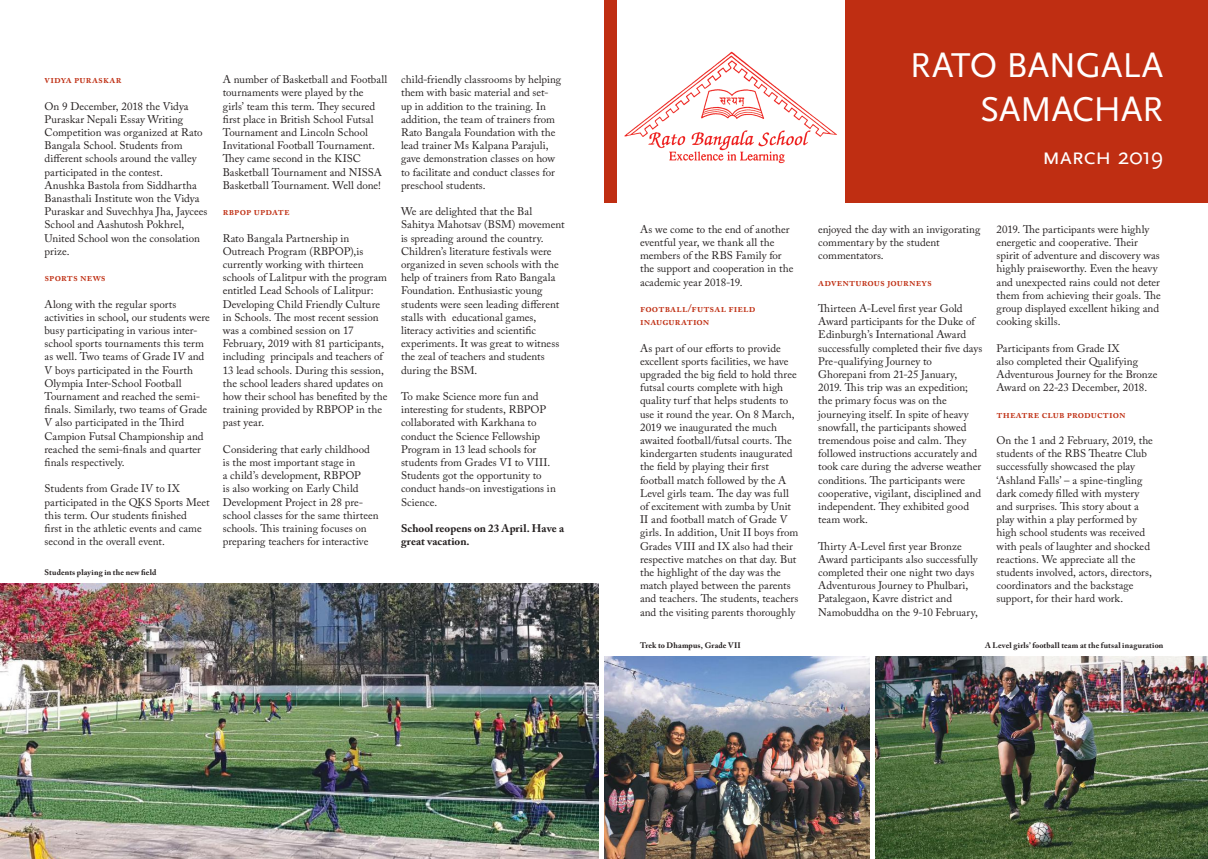
<style>
.page{position:relative;width:1208px;height:859px;background:#fff}
.page>*{position:absolute;margin:0;border:0;box-sizing:border-box;transform-origin:0 0}
.t1{font:36px/43.2px "Scala Sans Pro";letter-spacing:-.005em;color:#fff;text-align:right}
.t2{font:24px "Scala Sans Pro";letter-spacing:-.025em;color:#fff}
.t3{font:11px/13.2px "Adobe Caslon Pro";color:#241f1f}
.t4{font:600 11px/13.2px "Adobe Caslon Pro";letter-spacing:.01em;color:#bf2e12}
.t5{font:700 11px/13.2px "Adobe Caslon Pro";letter-spacing:.005em;color:#241f1f}
.t6{font:700 8px "Adobe Caslon Pro";letter-spacing:.015em;color:#241f1f}
</style>
<div class="page">
<img style="left:0;top:584px;width:598px;height:275px">
<div style="left:845px;top:0;width:363px;height:203px;background:#bf2e12"></div>
<div style="left:604px;top:0;width:13px;height:203px;background:#bf2e12"></div>
<img style="left:624px;top:51px;width:213px;height:112px">
<img style="left:604px;top:656px;width:266px;height:203px">
<img style="left:875px;top:656px;width:333px;height:203px">
<p class="t4" style="left:45px;top:73px;width:78px">vidya puraskar</p>
<p class="t3" style="left:45px;top:99px;width:164px">On 9 December, 2018 the Vidya<br>Puraskar Nepali Essay Writing<br>Competition was organized at Rato<br>Bangala School. Students from different schools around the valley participated in the contest.<br>Anushka Bastola from Siddhartha<br>Banasthali Institute won the Vidya<br>Puraskar and Suvechhya Jha, Jaycees<br>School and Aashutosh Pokhrel,<br>United School won the consolation prize.</p>
<p class="t4" style="left:45px;top:271px;width:63px">sports news</p>
<p class="t3" style="left:45px;top:297px;width:167px">Along with the regular sports activities in school, our students were busy participating in various inter&shy;school sports tournaments this term as well. Two teams of Grade IV and V boys participated in the Fourth Olympia Inter-School Football Tournament and reached the semi&shy;finals. Similarly, two teams of Grade V also participated in the Third Campion Futsal Championship and reached the semi-finals and quarter finals respectively.</p>
<p class="t3" style="left:45px;top:482px;width:167px">Students from Grade IV to IX participated in the QKS Sports Meet this term. Our students finished<br>first in the athletic events and came second in the overall event.</p>
<p class="t6" style="left:45px;top:567px;width:113px">Students playing in the new field</p>
<p class="t3" style="left:223px;top:73px;width:166px">A number of Basketball and Football tournaments were played by the girls’ team this term. They secured first place in British School Futsal Tournament and Lincoln School Invitational Football Tournament.<br>They came second in the KISC Basketball Tournament and NISSA Basketball Tournament. Well done!</p>
<p class="t4" style="left:223px;top:205px;width:68px">rbpop update</p>
<p class="t3" style="left:223px;top:231px;width:166px">Rato Bangala Partnership in<br>Outreach Program (RBPOP),is currently working with thirteen schools of Lalitpur with the program entitled Lead Schools of Lalitpur:<br>Developing Child Friendly Culture in Schools. The most recent session was a combined session on 17<br>February, 2019 with 81 participants, including principals and teachers of<br>13 lead schools. During this session, the school leaders shared updates on how their school has benefited by the training provided by RBPOP in the past year.</p>
<p class="t3" style="left:223px;top:442px;width:157px">Considering that early childhood is the most important stage in<br>a child’s development, RBPOP<br>is also working on Early Child<br>Development Project in 28 pre&shy;school classes for the same thirteen schools. This training focuses on preparing teachers for interactive</p>
<p class="t3" style="left:401px;top:73px;width:162px">child-friendly classrooms by helping them with basic material and set&shy;up in addition to the training. In addition, the team of trainers from Rato Bangala Foundation with the lead trainer Ms Kalpana Parajuli, gave demonstration classes on how to facilitate and conduct classes for preschool students.</p>
<p class="t3" style="left:401px;top:205px;width:165px">We are delighted that the Bal<br>Sahitya Mahotsav (BSM) movement is spreading around the country.<br>Children’s literature festivals were organized in seven schools with the help of trainers from Rato Bangala<br>Foundation. Enthusiastic young students were seen leading different stalls with educational games, literacy activities and scientific experiments. It was great to witness the zeal of teachers and students during the BSM.</p>
<p class="t3" style="left:401px;top:390px;width:156px">To make Science more fun and interesting for students, RBPOP collaborated with Karkhana to conduct the Science Fellowship<br>Program in 13 lead schools for students from Grades VI to VIII.<br>Students got the opportunity to conduct hands-on investigations in<br>Science.</p>
<p class="t5" style="left:401px;top:522px;width:165px">School reopens on 23 April. Have a great vacation.</p>
<h1 class="t1" style="left:910px;top:44px;width:255px">RATO BANGALA<br>SAMACHAR</h1>
<h2 class="t2" style="left:1042px;top:142px;width:123px">march 2019</h2>
<p class="t3" style="left:640px;top:222px;width:155px">As we come to the end of another eventful year, we thank all the members of the RBS Family for the support and cooperation in the academic year 2018-19.</p>
<p class="t4" style="left:640px;top:302px;width:117px">football/futsal field inauguration</p>
<p class="t3" style="left:640px;top:341px;width:160px">As part of our efforts to provide excellent sports facilities, we have upgraded the big field to hold three futsal courts complete with high quality turf that helps students to use it round the year. On 8 March, 2019 we inaugurated the much awaited football/futsal courts. The kindergarten students inaugurated the field by playing their first football match followed by the A Level girls team. The day was full of excitement with zumba by Unit II and football match of Grade V girls. In addition, Unit II boys from Grades VIII and IX also had their respective matches on that day. But the highlight of the day was the match played between the parents and teachers. The students, teachers and the visiting parents thoroughly</p>
<p class="t3" style="left:818px;top:222px;width:164px">enjoyed the day with an invigorating commentary by the student commentators.</p>
<p class="t4" style="left:818px;top:275px;width:115px">adventurous journeys</p>
<p class="t3" style="left:818px;top:302px;width:166px">Thirteen A-Level first year Gold Award participants for the Duke of Edinburgh’s International Award successfully completed their five days Pre-qualifying Journey to Ghorepani from 21-25 January, 2019. This trip was an expedition; the primary focus was on the journeying itself. In spite of heavy snowfall, the participants showed tremendous poise and calm. They followed instructions accurately and took care during the adverse weather conditions. The participants were cooperative, vigilant, disciplined and independent. They exhibited good team work.</p>
<p class="t3" style="left:818px;top:539px;width:161px">Thirty A-Level first year Bronze Award participants also successfully completed their one night two days Adventurous Journey to Phulbari, Patalegaon, Kavre district and Namobuddha on the 9-10 February,</p>
<p class="t3" style="left:996px;top:222px;width:166px">2019. The participants were highly energetic and cooperative. Their spirit of adventure and discovery was highly praiseworthy. Even the heavy and unexpected rains could not deter them from achieving their goals. The group displayed excellent hiking and cooking skills.</p>
<p class="t3" style="left:996px;top:341px;width:163px">Participants from Grade IX<br>also completed their Qualifying<br>Adventurous Journey for the Bronze<br>Award on 22-23 December, 2018.</p>
<p class="t4" style="left:996px;top:407px;width:131px">theatre club production</p>
<p class="t3" style="left:996px;top:434px;width:158px">On the 1 and 2 February, 2019, the students of the RBS Theatre Club successfully showcased the play ‘Ashland Falls’ – a spine-tingling dark comedy filled with mystery and surprises. This story about a play within a play performed by high school students was received with peals of laughter and shocked reactions. We appreciate all the students involved, actors, directors, coordinators and the backstage support, for their hard work.</p>
<p class="t6" style="left:640px;top:640px;width:102px">Trek to Dhampus, Grade VII</p>
<p class="t6" style="left:985px;top:640px;width:180px">A Level girls’ football team at the futsal inaguration</p>
</div>
